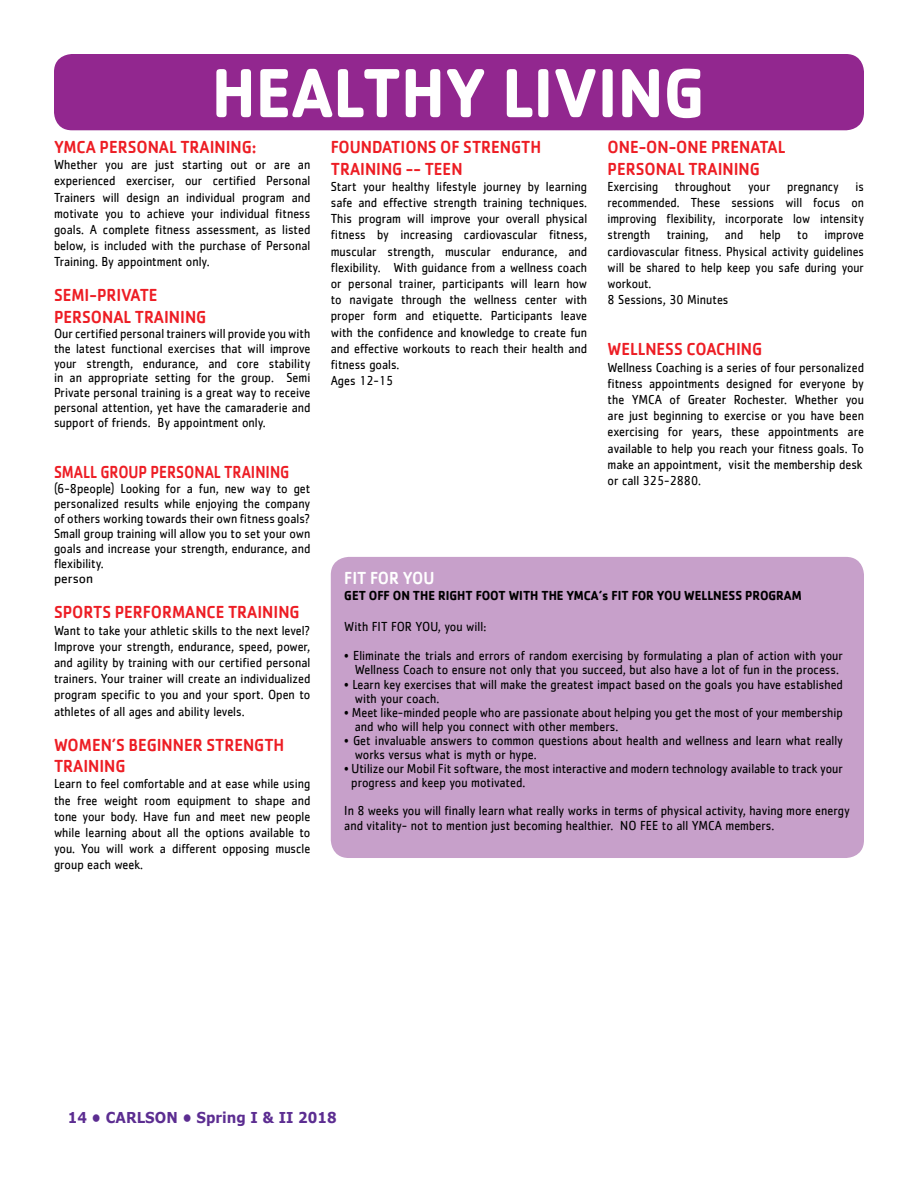
<style>
.page{position:relative;width:918px;height:1188px;background:#fff}
.page>*{position:absolute;margin:0;border:0;box-sizing:border-box;transform-origin:0 0}
.t1{font:700 72px "Cachet";color:#fff;scale:.9 1}
.t2{font:500 18px/21.6px "Cachet";color:#ed1d24;scale:.9 1}
.t3{font:500 18px "Cachet";color:#ed1d24;scale:.82 1}
.t4{font:500 18px "Cachet";color:#fff;scale:.9 1}
.t5{font:700 15px "Verdana";color:#5c2d91;scale:.9 1}
.t6{font:13.5px/16.2px "Cachet";color:#000;scale:.9 1}
.t7{font:13.5px/16.2px "Cachet";color:#000;scale:.88 1}
.t8{font:700 13.5px "Cachet";color:#000;scale:.9 1}
</style>
<div class="page">
<div style="left:331px;top:557px;width:533px;height:301px;background:#c7a0ca;border-radius:18px"></div>
<div style="left:54px;top:54px;width:810px;height:76px;background:#92278f;border-radius:18px"></div>
<h1 class="t1" style="left:212px;top:46px;width:549px">HEALTHY LIVING</h1>
<h2 class="t2" style="left:54px;top:136px;width:227px">YMCA PERSONAL TRAINING:</h2>
<p class="t6" style="left:54px;top:156px;width:286px;text-align:justify">Whether you are just starting out or are an experienced exerciser, our certified Personal Trainers will design an individual program and motivate you to achieve your individual fitness goals. A complete fitness assessment, as listed below, is included with the purchase of Personal Training. By appointment only.</p>
<h2 class="t2" style="left:54px;top:284px;width:171px">SEMI-PRIVATE<br>PERSONAL TRAINING</h2>
<p class="t6" style="left:54px;top:326px;width:286px;line-height:14.9px;text-align:justify">Our certified personal trainers will provide you with the latest functional exercises that will improve your strength, endurance, and core stability in an appropriate setting for the group. Semi Private personal training is a great way to receive personal attention, yet have the camaraderie and support of friends. By appointment only.</p>
<h2 class="t3" style="left:54px;top:461px;width:289px">SMALL GROUP PERSONAL TRAINING</h2>
<p class="t6" style="left:54px;top:481px;width:286px;line-height:15px">(6-8people) Looking for a fun, new way to get personalized results while enjoying the company of others working towards their own fitness goals?<br>Small group training will allow you to set your own goals and increase your strength, endurance, and flexibility.<br>person</p>
<h2 class="t2" style="left:54px;top:601px;width:274px">SPORTS PERFORMANCE TRAINING</h2>
<p class="t6" style="left:54px;top:622px;width:286px;text-align:justify">Want to take your athletic skills to the next level?<br>Improve your strength, endurance, speed, power, and agility by training with our certified personal trainers. Your trainer will create an individualized program specific to you and your sport. Open to athletes of all ages and ability levels.</p>
<h2 class="t2" style="left:54px;top:733px;width:257px">WOMEN’S BEGINNER STRENGTH<br>TRAINING</h2>
<p class="t6" style="left:54px;top:776px;width:286px;text-align:justify">Learn to feel comfortable and at ease while using the free weight room equipment to shape and tone your body. Have fun and meet new people while learning about all the options available to you. You will work a different opposing muscle group each week.</p>
<h2 class="t2" style="left:331px;top:136px;width:235px">FOUNDATIONS OF STRENGTH<br>TRAINING -- TEEN</h2>
<p class="t6" style="left:331px;top:178px;width:286px">Start your healthy lifestyle journey by learning safe and effective strength training techniques.<br>This program will improve your overall physical fitness by increasing cardiovascular fitness, muscular strength, muscular endurance, and flexibility. With guidance from a wellness coach or personal trainer, participants will learn how to navigate through the wellness center with proper form and etiquette. Participants leave with the confidence and knowledge to create fun and effective workouts to reach their health and fitness goals.<br>Ages 12-15</p>
<h2 class="t2" style="left:608px;top:136px;width:199px">ONE-ON-ONE PRENATAL<br>PERSONAL TRAINING</h2>
<p class="t7" style="left:608px;top:178px;width:293px">Exercising throughout your pregnancy is recommended. These sessions will focus on improving flexibility, incorporate low intensity strength training, and help to improve cardiovascular fitness. Physical activity guidelines will be shared to help keep you safe during your workout.<br>8 Sessions, 30 Minutes</p>
<h2 class="t2" style="left:608px;top:338px;width:173px">WELLNESS COACHING</h2>
<p class="t6" style="left:608px;top:359px;width:286px;text-align:justify">Wellness Coaching is a series of four personalized fitness appointments designed for everyone by the YMCA of Greater Rochester. Whether you are just beginning to exercise or you have been exercising for years, these appointments are available to help you reach your fitness goals. To make an appointment, visit the membership desk or call 325-2880.</p>
<h2 class="t4" style="left:344px;top:567px;width:102px">FIT FOR YOU</h2>
<p class="t8" style="left:344px;top:587px;width:510px">GET OFF ON THE RIGHT FOOT WITH THE YMCA’s FIT FOR YOU WELLNESS PROGRAM</p>
<p class="t6" style="left:344px;top:618px;width:159px">With FIT FOR YOU, you will:</p>
<p class="t6" style="left:344px;top:649px;width:556px;line-height:14.1px;text-align:center">• Eliminate the trials and errors of random exercising by formulating a plan of action with your<br>Wellness Coach to ensure not only that you succeed, but also have a lot of fun in the process.</p>
<p class="t6" style="left:355px;top:677px;width:544px;line-height:14.1px;text-indent:-10px">• Learn key exercises that will make the greatest impact based on the goals you have established with your coach.</p>
<p class="t6" style="left:355px;top:705px;width:544px;line-height:14.1px;text-indent:-10px">• Meet like-minded people who are passionate about helping you get the most of your membership and who will help you connect with other members.</p>
<p class="t6" style="left:355px;top:733px;width:544px;line-height:14.1px;text-indent:-10px">• Get invaluable answers to common questions about health and wellness and learn what really works versus what is myth or hype.</p>
<p class="t6" style="left:351px;top:761px;width:548px;line-height:14.1px;text-indent:-7px">• Utilize our Mobil Fit software, the most interactive and modern technology available to track your progress and keep you motivated.</p>
<p class="t6" style="left:344px;top:804px;width:563px;line-height:14.1px">In 8 weeks you will finally learn what really works in terms of physical activity, having more energy and vitality- not to mention just becoming healthier. NO FEE to all YMCA members.</p>
<p class="t5" style="left:68px;top:1107px;width:300px">14 • CARLSON • Spring I &amp; II 2018</p>
</div>
